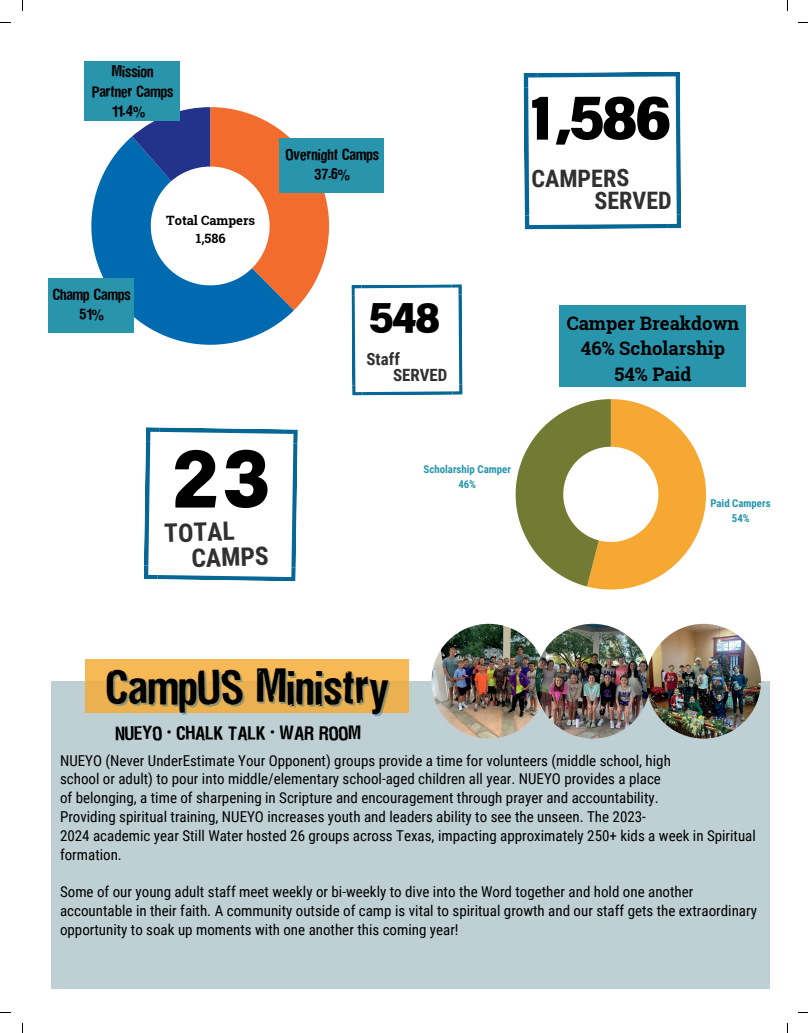
<style>
.page{position:relative;width:808px;height:1033px;background:#fff}
.page>*{position:absolute;margin:0;border:0;box-sizing:border-box;transform-origin:0 0}
.t1{font:76.12px "Canva Title Bole Latin";color:#000}
.t2{font:56.88px "Canva Title Bole Latin";color:#000}
.t3{font:43.75px "Dirtyhouse";color:#000}
.t4{font:40px "Canva Title Bole Latin";color:#000}
.t5{font:700 25.5px "Roboto Condensed";color:#303030}
.t6{font:700 24px/22.4px "Roboto Condensed";letter-spacing:-.005em;color:#303030}
.t7{font:700 18.62px/25.2px "Roboto Slab";color:#000;text-align:center}
.t8{font:17.88px "Dirtyhouse";color:#000}
.t9{font:700 16.88px/15.8px "Roboto Condensed";letter-spacing:-.005em;color:#303030}
.t10{font:15px/18.8px "Roboto Condensed";color:#000}
.t11{font:14.62px "Dirtyhouse";color:#000}
.t12{font:700 12.88px "Roboto Slab";color:#000}
.t13{font:700 10.88px/14.9px "Roboto Condensed";color:#2895ad;text-align:center}
</style>
<div class="page">
<div style="left:51px;top:681px;width:718px;height:308px;background:#bed0d4"></div>
<div style="left:85px;top:659px;width:323px;height:53px;background:#ebb04f"></div>
<img style="left:431px;top:624px;width:115px;height:114px;border-radius:50%">
<img style="left:535px;top:624px;width:115px;height:114px;border-radius:50%">
<img style="left:646px;top:624px;width:115px;height:114px;border-radius:50%">
<svg style="left:144px;top:427px;width:154px;height:154px"></svg>
<svg style="left:523px;top:72px;width:158px;height:157px"></svg>
<svg style="left:91px;top:136px;width:203px;height:209px;fill:#006ab1"></svg>
<svg style="left:132px;top:107px;width:197px;height:203px"></svg>
<div style="left:279px;top:138px;width:105px;height:54px;background:#2895ad"></div>
<div style="left:48px;top:278px;width:86px;height:54px;background:#2895ad"></div>
<div style="left:559px;top:305px;width:187px;height:82px;background:#2895ad"></div>
<svg style="left:515px;top:399px;width:191px;height:191px"></svg>
<div style="left:85px;top:61px;width:95px;height:59px;background:#2895ad"></div>
<svg style="left:351px;top:284px;width:111px;height:111px"></svg>
<h2 class="t11" style="left:112px;top:66px;width:43px">Mission</h2>
<h5 class="t11" style="left:92px;top:86px;width:83px">Partner Camps</h5>
<p class="t11" style="left:112px;top:105px;width:35px">11.4%</p>
<h4 class="t11" style="left:53px;top:289px;width:79px">Champ Camps</h4>
<h4 class="t11" style="left:79px;top:308px;width:26px">51%</h4>
<h6 class="t12" style="left:166px;top:211px;width:90px">Total Campers</h6>
<h6 class="t12" style="left:196px;top:229px;width:31px">1,586</h6>
<p class="t11" style="left:285px;top:149px;width:95px">Overnight Camps</p>
<p class="t11" style="left:314px;top:168px;width:37px">37.6%</p>
<p class="t4" style="left:368px;top:298px;width:74px">548</p>
<p class="t9" style="left:393px;top:351px;width:56px;text-indent:-27px">Staff<br>SERVED</p>
<p class="t2" style="left:521px;top:90px;width:151px">1,586</p>
<h3 class="t6" style="left:594px;top:167px;width:79px;text-indent:-63px">CAMPERS<br>SERVED</h3>
<p class="t7" style="left:566px;top:310px;width:174px">Camper Breakdown<br>46% Scholarship<br>54% Paid</p>
<p class="t1" style="left:171px;top:441px;width:101px">23</p>
<p class="t5" style="left:164px;top:518px;width:72px;rotate:-2deg">TOTAL</p>
<p class="t5" style="left:191px;top:543px;width:79px;rotate:-2deg">CAMPS</p>
<p class="t13" style="left:423px;top:461px;width:89px">Scholarship Camper<br>46%</p>
<p class="t13" style="left:710px;top:496px;width:62px">Paid Campers<br>54%</p>
<p class="t3" style="left:106px;top:671px;width:285px">CampUS Ministry</p>
<p class="t10" style="left:60px;top:751px;width:612px">NUEYO (Never UnderEstimate Your Opponent) groups provide a time for volunteers (middle school, high</p>
<p class="t10" style="left:60px;top:770px;width:602px">school or adult) to pour into middle/elementary school-aged children all year. NUEYO provides a place</p>
<p class="t10" style="left:60px;top:788px;width:600px">of belonging, a time of sharpening in Scripture and encouragement through prayer and accountability.</p>
<h1 class="t10" style="left:60px;top:807px;width:587px">Providing spiritual training, NUEYO increases youth and leaders ability to see the unseen. The 2023-</h1>
<p class="t10" style="left:60px;top:826px;width:697px">2024 academic year Still Water hosted 26 groups across Texas, impacting approximately 250+ kids a week in Spiritual formation.</p>
<p class="t10" style="left:60px;top:882px;width:698px">Some of our young adult staff meet weekly or bi-weekly to dive into the Word together and hold one another accountable in their faith. A community outside of camp is vital to spiritual growth and our staff gets the extraordinary opportunity to soak up moments with one another this coming year!</p>
<h4 class="t8" style="left:115px;top:726px;width:247px">NUEYO • CHALK TALK • WAR ROOM</h4>
</div>
